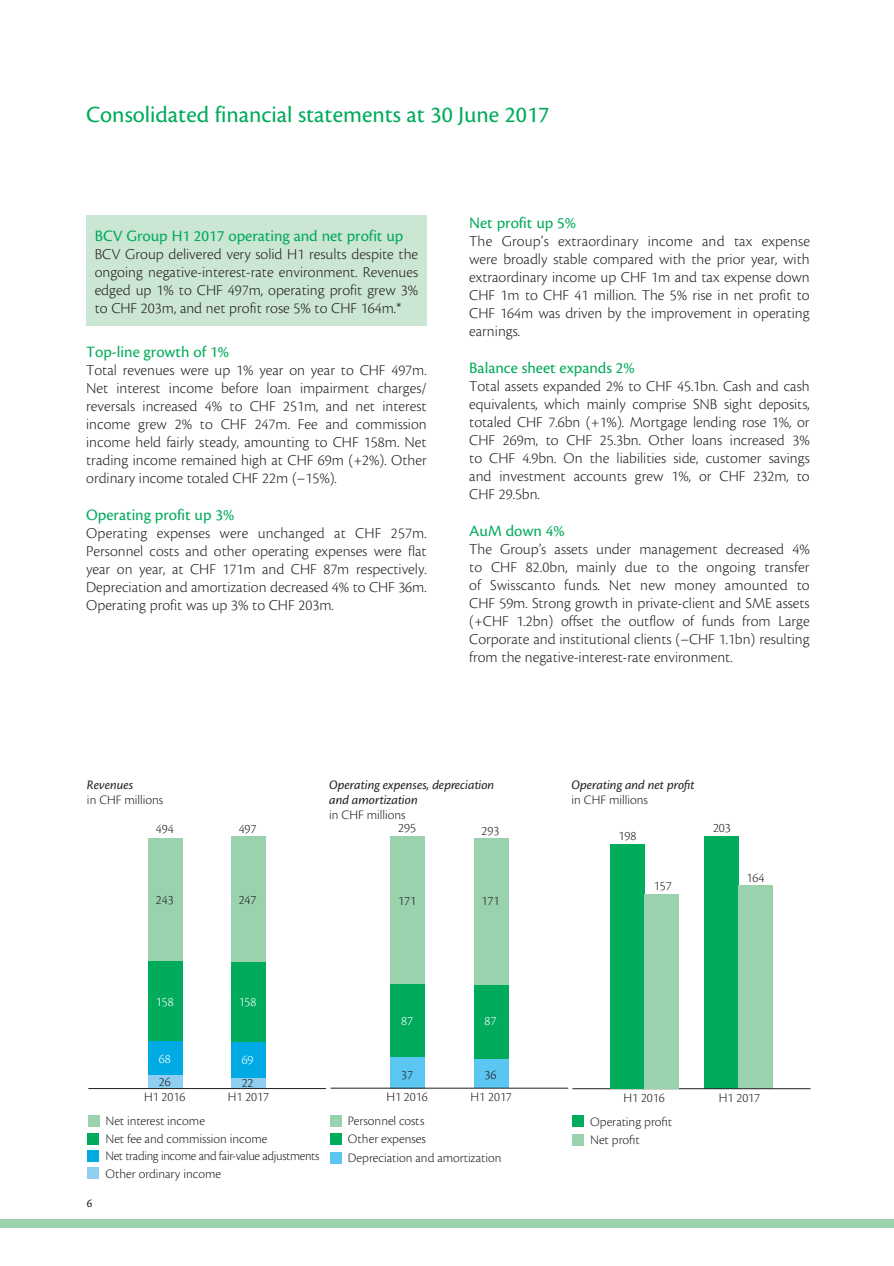
<style>
.page{position:relative;width:894px;height:1266px;background:#fff}
.page>*{position:absolute;margin:0;border:0;box-sizing:border-box;transform-origin:0 0}
.t1{font:24px "Cronos Pro";color:#00ab5b}
.t2{font:16.5px "Cronos Pro";color:#00ab5b}
.t3{font:300 15.75px/18px "Cronos Pro";color:#231f20;text-align:justify}
.t4{font:300 13.5px/18.5px "Cronos Pro";color:#231f20}
.t5{font:italic 13.5px/15px "Cronos Pro";color:#231f20}
.t6{font:300 13.5px "Cronos Pro";letter-spacing:-.02em;color:#231f20}
.t7{font:300 13.5px "Cronos Pro";color:#fff}
.t8{font:12px "Cronos Pro";color:#231f20}
</style>
<div class="page">
<div style="left:0;top:1219px;width:893px;height:8px;background:#9ad2ae"></div>
<div style="left:473px;top:1057px;width:35px;height:30px;background:#5bc6f1"></div>
<div style="left:473px;top:984px;width:35px;height:73px;background:#00ab5b"></div>
<div style="left:473px;top:838px;width:35px;height:146px;background:#9ad2ae"></div>
<div style="left:390px;top:1056px;width:35px;height:31px;background:#5bc6f1"></div>
<div style="left:390px;top:983px;width:35px;height:73px;background:#00ab5b"></div>
<div style="left:390px;top:835px;width:35px;height:148px;background:#9ad2ae"></div>
<hr style="left:330px;top:1087px;width:238px;height:1px;background:#231f20">
<div style="left:330px;top:1133px;width:11px;height:11px;background:#00ab5b"></div>
<div style="left:330px;top:1151px;width:11px;height:11px;background:#5bc6f1"></div>
<div style="left:330px;top:1114px;width:11px;height:12px;background:#9ad2ae"></div>
<div style="left:704px;top:835px;width:34px;height:253px;background:#00ab5b"></div>
<div style="left:738px;top:885px;width:34px;height:203px;background:#9ad2ae"></div>
<hr style="left:572px;top:1088px;width:238px;height:1px;background:#231f20">
<div style="left:572px;top:1133px;width:11px;height:12px;background:#9ad2ae"></div>
<div style="left:572px;top:1115px;width:11px;height:11px;background:#00ab5b"></div>
<div style="left:610px;top:843px;width:34px;height:245px;background:#00ab5b"></div>
<div style="left:644px;top:894px;width:34px;height:194px;background:#9ad2ae"></div>
<div style="left:88px;top:1132px;width:11px;height:11px;background:#00ab5b"></div>
<div style="left:88px;top:1167px;width:11px;height:11px;background:#8fcef1"></div>
<div style="left:88px;top:1149px;width:11px;height:12px;background:#00aae4"></div>
<div style="left:88px;top:1115px;width:11px;height:11px;background:#9ad2ae"></div>
<div style="left:231px;top:1077px;width:34px;height:11px;background:#8fcef1"></div>
<div style="left:231px;top:1041px;width:34px;height:36px;background:#00aae4"></div>
<div style="left:231px;top:961px;width:34px;height:80px;background:#00ab5b"></div>
<div style="left:231px;top:836px;width:34px;height:125px;background:#9ad2ae"></div>
<div style="left:148px;top:1074px;width:35px;height:14px;background:#8fcef1"></div>
<div style="left:148px;top:1040px;width:35px;height:34px;background:#00aae4"></div>
<div style="left:148px;top:960px;width:35px;height:80px;background:#00ab5b"></div>
<div style="left:148px;top:838px;width:35px;height:122px;background:#9ad2ae"></div>
<hr style="left:88px;top:1087px;width:238px;height:1px;background:#231f20">
<div style="left:86px;top:215px;width:340px;height:111px;background:#cbe6d3"></div>
<h1 class="t1" style="left:86px;top:100px;width:464px">Consolidated financial statements at 30 June 2017</h1>
<p class="t2" style="left:95px;top:226px;width:310px">BCV Group H1 2017 operating and net profit up</p>
<p class="t3" style="left:95px;top:245px;width:325px">BCV Group delivered very solid H1 results despite the ongoing negative-interest-rate environment. Revenues edged up 1% to CHF 497m, operating profit grew 3% to CHF 203m, and net profit rose 5% to CHF 164m.*</p>
<p class="t2" style="left:86px;top:342px;width:144px">Top-line growth of 1%</p>
<p class="t3" style="left:86px;top:361px;width:342px">Total revenues were up 1% year on year to CHF 497m.<br>Net interest income before loan impairment charges/ reversals increased 4% to CHF 251m, and net interest income grew 2% to CHF 247m. Fee and commission income held fairly steady, amounting to CHF 158m. Net trading income remained high at CHF 69m (+2%). Other ordinary income totaled CHF 22m (–15%).</p>
<p class="t2" style="left:86px;top:505px;width:150px">Operating profit up 3%</p>
<p class="t3" style="left:86px;top:523px;width:342px">Operating expenses were unchanged at CHF 257m.<br>Personnel costs and other operating expenses were flat year on year, at CHF 171m and CHF 87m respectively.<br>Depreciation and amortization decreased 4% to CHF 36m.<br>Operating profit was up 3% to CHF 203m.</p>
<p class="t2" style="left:469px;top:213px;width:108px">Net profit up 5%</p>
<p class="t3" style="left:469px;top:232px;width:342px">The Group’s extraordinary income and tax expense were broadly stable compared with the prior year, with extraordinary income up CHF 1m and tax expense down CHF 1m to CHF 41 million. The 5% rise in net profit to CHF 164m was driven by the improvement in operating earnings.</p>
<p class="t2" style="left:469px;top:358px;width:167px">Balance sheet expands 2%</p>
<p class="t3" style="left:469px;top:377px;width:342px">Total assets expanded 2% to CHF 45.1bn. Cash and cash equivalents, which mainly comprise SNB sight deposits, totaled CHF 7.6bn (+1%). Mortgage lending rose 1%, or CHF 269m, to CHF 25.3bn. Other loans increased 3% to CHF 4.9bn. On the liabilities side, customer savings and investment accounts grew 1%, or CHF 232m, to CHF 29.5bn.</p>
<p class="t2" style="left:469px;top:521px;width:97px">AuM down 4%</p>
<p class="t3" style="left:469px;top:539px;width:342px">The Group’s assets under management decreased 4% to CHF 82.0bn, mainly due to the ongoing transfer of Swisscanto funds. Net new money amounted to CHF 59m. Strong growth in private-client and SME assets (+CHF 1.2bn) offset the outflow of funds from Large Corporate and institutional clients (–CHF 1.1bn) resulting from the negative-interest-rate environment.</p>
<p class="t5" style="left:87px;top:777px;width:48px">Revenues</p>
<p class="t4" style="left:87px;top:790px;width:78px">in CHF millions</p>
<p class="t5" style="left:329px;top:777px;width:166px">Operating expenses, depreciation and amortization</p>
<p class="t4" style="left:329px;top:805px;width:78px">in CHF millions</p>
<p class="t4" style="left:156px;top:819px;width:19px">494</p>
<p class="t4" style="left:238px;top:819px;width:19px">497</p>
<p class="t4" style="left:398px;top:818px;width:19px">295</p>
<p class="t4" style="left:481px;top:821px;width:19px">293</p>
<p class="t4" style="left:156px;top:890px;width:19px">243</p>
<p class="t4" style="left:238px;top:890px;width:19px">247</p>
<p class="t4" style="left:398px;top:891px;width:19px">171</p>
<p class="t4" style="left:481px;top:891px;width:19px">171</p>
<p class="t7" style="left:156px;top:993px;width:19px">158</p>
<p class="t7" style="left:238px;top:993px;width:19px">158</p>
<p class="t8" style="left:87px;top:1196px;width:7px">6</p>
<p class="t7" style="left:159px;top:1050px;width:13px">68</p>
<p class="t7" style="left:241px;top:1051px;width:13px">69</p>
<p class="t4" style="left:159px;top:1072px;width:13px">26</p>
<p class="t4" style="left:241px;top:1073px;width:13px">22</p>
<p class="t4" style="left:144px;top:1087px;width:43px">H1 2016</p>
<p class="t4" style="left:228px;top:1087px;width:43px">H1 2017</p>
<p class="t4" style="left:105px;top:1111px;width:101px">Net interest income</p>
<p class="t4" style="left:105px;top:1129px;width:163px">Net fee and commission income</p>
<p class="t6" style="left:105px;top:1147px;width:215px">Net trading income and fair-value adjustments</p>
<p class="t4" style="left:105px;top:1163px;width:117px">Other ordinary income</p>
<p class="t7" style="left:401px;top:1013px;width:13px">87</p>
<p class="t7" style="left:484px;top:1013px;width:13px">87</p>
<p class="t4" style="left:401px;top:1064px;width:13px">37</p>
<p class="t4" style="left:484px;top:1064px;width:13px">36</p>
<p class="t4" style="left:386px;top:1087px;width:43px">H1 2016</p>
<p class="t4" style="left:470px;top:1087px;width:43px">H1 2017</p>
<p class="t4" style="left:347px;top:1111px;width:155px">Personnel costs<br>Other expenses<br>Depreciation and amortization</p>
<p class="t5" style="left:571px;top:777px;width:125px">Operating and net profit</p>
<p class="t4" style="left:571px;top:790px;width:78px">in CHF millions</p>
<p class="t4" style="left:618px;top:825px;width:19px">198</p>
<p class="t4" style="left:653px;top:876px;width:19px">157</p>
<p class="t4" style="left:712px;top:818px;width:19px">203</p>
<p class="t4" style="left:746px;top:867px;width:19px">164</p>
<p class="t4" style="left:623px;top:1087px;width:43px">H1 2016</p>
<p class="t4" style="left:590px;top:1111px;width:83px">Operating profit<br>Net profit</p>
<p class="t4" style="left:718px;top:1087px;width:43px">H1 2017</p>
</div>
